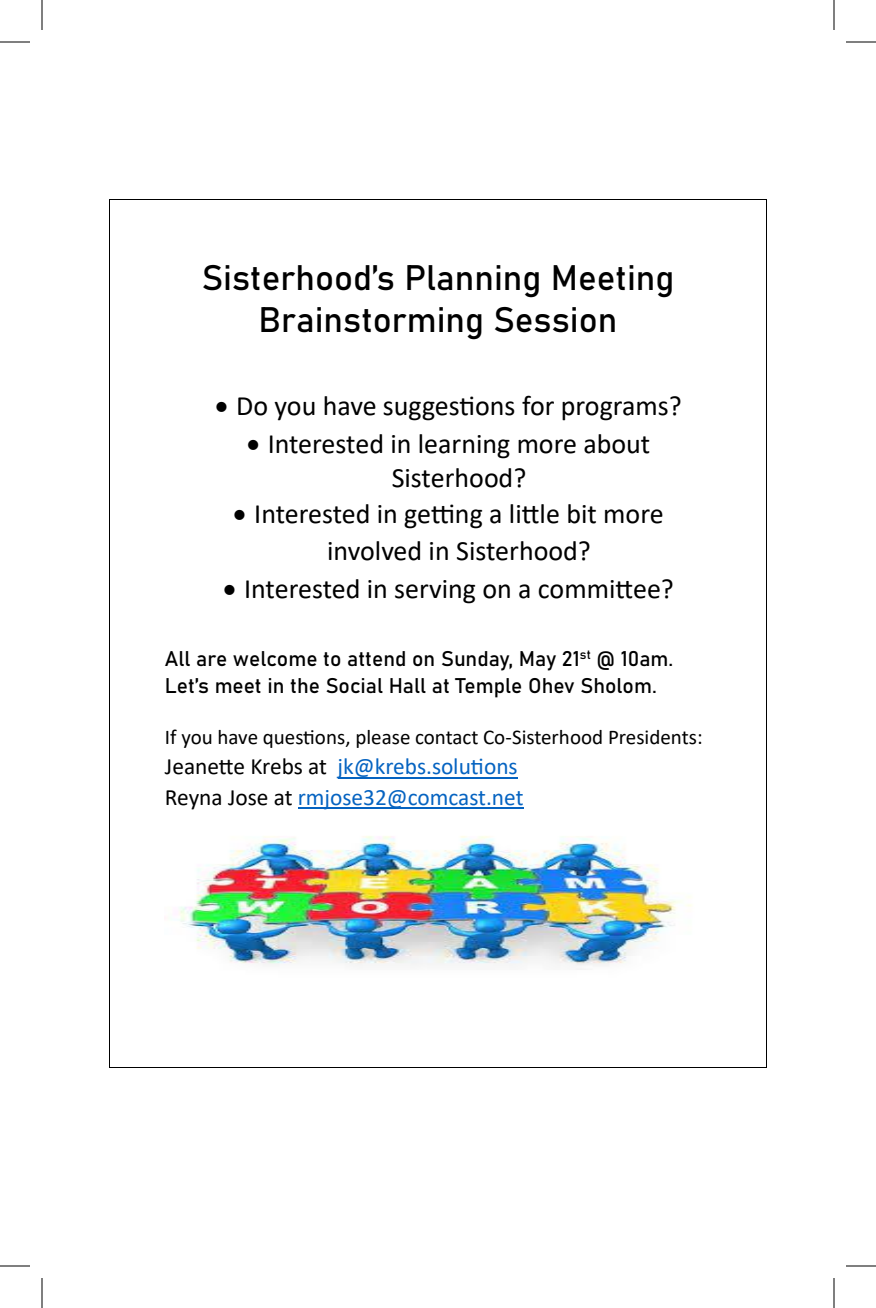
<style>
.page{position:relative;width:876px;height:1308px;background:#fff}
.page>*{position:absolute;margin:0;border:0;box-sizing:border-box;transform-origin:0 0}
.t1{font:700 35px/41.8px "Bahnschrift";color:#000;text-align:center}
.t2{font:28px/34.4px "Calibri";color:#000}
.t3{font:23.4px/30.6px "Calibri";color:#0563c1}
.t4{font:700 21px/27.2px "Bahnschrift";color:#000}
.t5{font:21px "Calibri";color:#000}
.s1{color:#000}
</style>
<div class="page">
<hr style="left:338px;top:777px;width:180px;height:1px;background:#0563c1">
<hr style="left:298px;top:808px;width:226px;height:1px;background:#0563c1">
<img style="left:179px;top:836px;width:513px;height:134px">
<hr style="left:109px;top:200px;width:658px;height:1px;background:#000">
<hr style="left:109px;top:200px;width:1px;height:868px;background:#000">
<hr style="left:767px;top:200px;width:1px;height:868px;background:#000">
<hr style="left:109px;top:1068px;width:658px;height:1px;background:#000">
<hr style="left:0;top:42px;width:30px;height:1px;background:#000">
<hr style="left:846px;top:42px;width:30px;height:1px;background:#000">
<hr style="left:0;top:1266px;width:30px;height:1px;background:#000">
<hr style="left:846px;top:1266px;width:30px;height:1px;background:#000">
<hr style="left:42px;top:0;width:1px;height:30px;background:#000">
<hr style="left:42px;top:1278px;width:1px;height:30px;background:#000">
<hr style="left:834px;top:0;width:1px;height:30px;background:#000">
<hr style="left:834px;top:1278px;width:1px;height:30px;background:#000">
<p class="t1" style="left:202px;top:255px;width:474px">Sisterhood’s Planning Meeting<br>Brainstorming Session</p>
<p class="t2" style="left:215px;top:387px;width:468px">• Do you have suggestions for programs?</p>
<p class="t2" style="left:392px;top:426px;width:260px;text-indent:-145px">• Interested in learning more about<br>Sisterhood?</p>
<p class="t2" style="left:327px;top:494px;width:338px;line-height:36.8px;text-indent:-94px">• Interested in getting a little bit more involved in Sisterhood?</p>
<p class="t2" style="left:223px;top:571px;width:452px">• Interested in serving on a committee?</p>
<p class="t4" style="left:165px;top:644px;width:510px">All are welcome to attend on Sunday, May 21<sup>st</sup> @ 10am.<br>Let’s meet in the Social Hall at Temple Ohev Sholom.</p>
<p class="t5" style="left:165px;top:723px;width:539px">If you have questions, please contact Co-Sisterhood Presidents:</p>
<p class="t3" style="left:165px;top:751px;width:360px"><span class="s1">Jeanette Krebs at</span> jk@krebs.solutions<br><span class="s1">Reyna Jose at</span> rmjose32@comcast.net</p>
</div>
